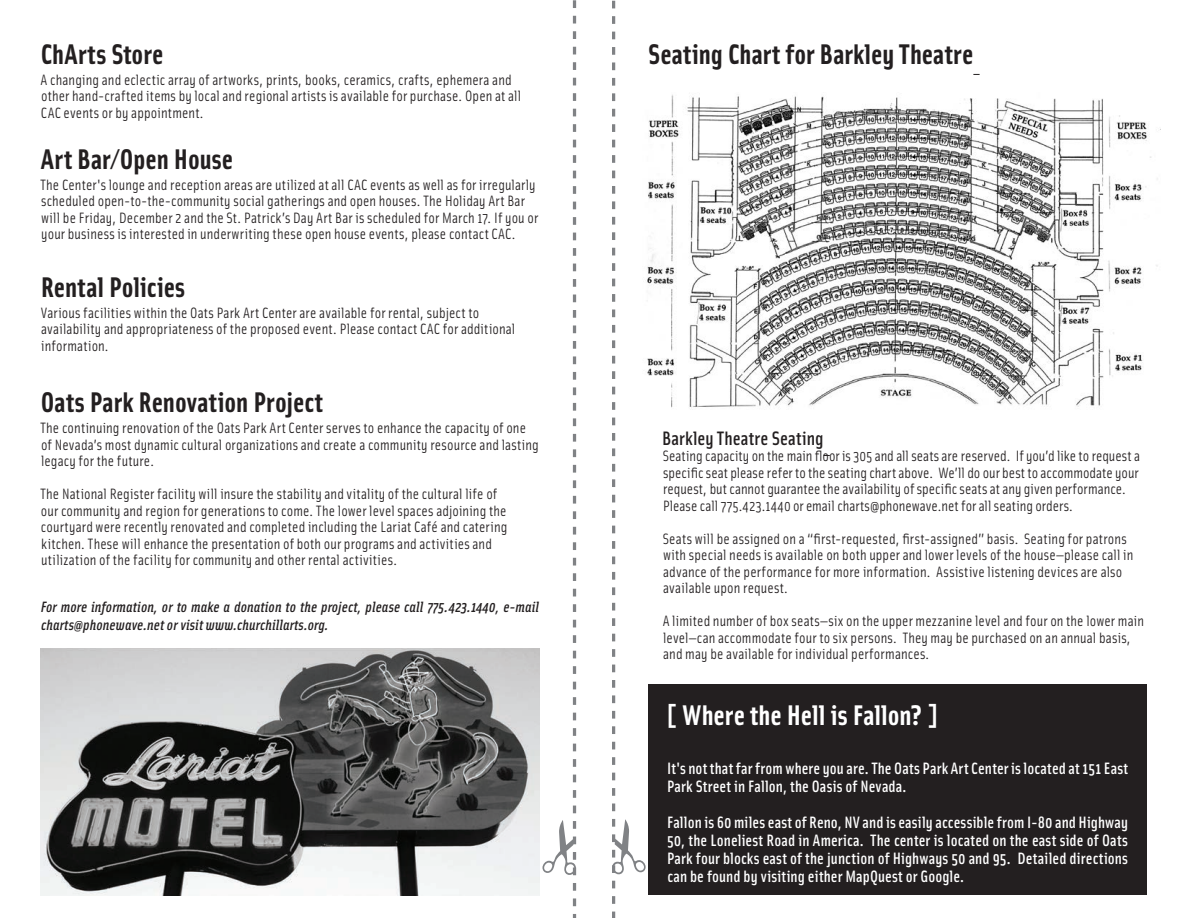
<style>
.page{position:relative;width:1188px;height:918px;background:#fff}
.page>*{position:absolute;margin:0;border:0;box-sizing:border-box;transform-origin:0 0}
.t1{font:700 28.5px "Solex";color:#231f20}
.t2{font:700 28.5px "Solex";color:#fff}
.t3{font:500 19.5px "Solex";letter-spacing:.01em;color:#231f20}
.t4{font:500 16.5px/18px "Solex";letter-spacing:.01em;color:#fff}
.t5{font:15px/16.5px "Solex";letter-spacing:.01em;color:#231f20}
.t6{font:italic 500 15px/18px "Solex";letter-spacing:.01em;color:#231f20}
.s1{font-weight:900}
</style>
<div class="page">
<div style="left:648px;top:684px;width:499px;height:211px;background:#231f20"></div>
<img style="left:647px;top:94px;width:514px;height:314px">
<svg style="left:612px;top:0;width:34px;height:918px"></svg>
<img style="left:40px;top:648px;width:500px;height:248px">
<svg style="left:543px;top:0;width:33px;height:918px"></svg>
<h1 class="t1" style="left:41px;top:35px;width:124px">ChArts Store</h1>
<p class="t5" style="left:41px;top:71px;width:482px">A changing and eclectic array of artworks, prints, books, ceramics, crafts, ephemera and other hand-crafted items by local and regional artists is available for purchase. Open at all<br>CAC events or by appointment.</p>
<h1 class="t1" style="left:41px;top:140px;width:193px">Art Bar/Open House</h1>
<p class="t5" style="left:40px;top:176px;width:499px">The Center's lounge and reception areas are utilized at all CAC events as well as for irregularly scheduled open-to-the-community social gatherings and open houses. The Holiday Art Bar will be Friday, December 2 and the St. Patrick’s Day Art Bar is scheduled for March 17. If you or your business is interested in underwriting these open house events, please contact CAC.</p>
<h1 class="t1" style="left:41px;top:268px;width:146px">Rental Policies</h1>
<p class="t5" style="left:41px;top:304px;width:476px">Various facilities within the Oats Park Art Center are available for rental, subject to availability and appropriateness of the proposed event. Please contact CAC for additional information.</p>
<h1 class="t1" style="left:41px;top:384px;width:283px">Oats Park Renovation Project</h1>
<p class="t5" style="left:40px;top:419px;width:500px">The continuing renovation of the Oats Park Art Center serves to enhance the capacity of one of Nevada’s most dynamic cultural organizations and create a community resource and lasting legacy for the future.</p>
<p class="t5" style="left:40px;top:485px;width:468px">The National Register facility will insure the stability and vitality of the cultural life of our community and region for generations to come. The lower level spaces adjoining the courtyard were recently renovated and completed including the Lariat Café and catering kitchen. These will enhance the presentation of both our programs and activities and utilization of the facility for community and other rental activities.</p>
<p class="t6" style="left:41px;top:597px;width:500px">For more information, or to make a donation to the project, please call 775.423.1440, e-mail charts@phonewave.net or visit www.churchillarts.org.</p>
<h1 class="t1" style="left:648px;top:35px;width:327px">Seating Chart for Barkley Theatre</h1>
<h2 class="t3" style="left:662px;top:426px;width:163px">Barkley Theatre Seating</h2>
<p class="t5" style="left:663px;top:447px;width:479px">Seating capacity on the main floor is 305 and all seats are reserved. If you’d like to request a specific seat please refer to the seating chart above. We’ll do our best to accommodate your request, but cannot guarantee the availability of specific seats at any given performance.<br>Please call 775.423.1440 or email charts@phonewave.net for all seating orders.</p>
<p class="t5" style="left:663px;top:530px;width:472px">Seats will be assigned on a “first-requested, first-assigned” basis. Seating for patrons with special needs is available on both upper and lower levels of the house—please call in advance of the performance for more information. Assistive listening devices are also available upon request.</p>
<p class="t5" style="left:663px;top:612px;width:483px">A limited number of box seats—six on the upper mezzanine level and four on the lower main level—can accommodate four to six persons. They may be purchased on an annual basis, and may be available for individual performances.</p>
<h1 class="t2" style="left:666px;top:697px;width:275px"><span class="s1">[</span> Where the Hell is Fallon? <span class="s1">]</span></h1>
<p class="t4" style="left:667px;top:759px;width:463px">It's not that far from where you are. The Oats Park Art Center is located at 151 East<br>Park Street in Fallon, the Oasis of Nevada.</p>
<p class="t4" style="left:667px;top:813px;width:463px;text-align:justify">Fallon is 60 miles east of Reno, NV and is easily accessible from I-80 and Highway 50, the Loneliest Road in America. The center is located on the east side of Oats Park four blocks east of the junction of Highways 50 and 95. Detailed directions can be found by visiting either MapQuest or Google.</p>
</div>
